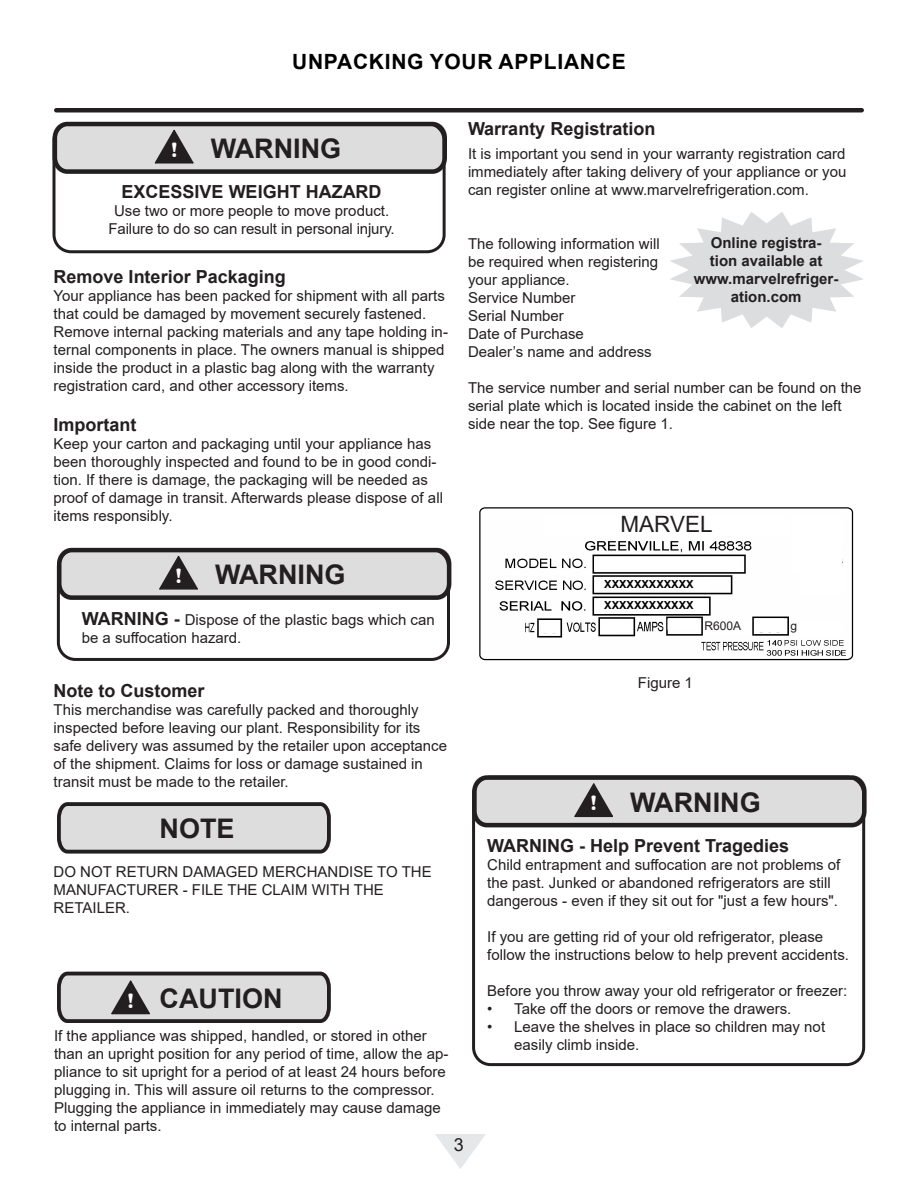
<style>
.page{position:relative;width:918px;height:1188px;background:#fff}
.page>*{position:absolute;margin:0;border:0;box-sizing:border-box;transform-origin:0 0}
.t1{font:700 27px "Arial";color:#231f20}
.body_text{font:22.5px "Arial";color:#231f20}
.HEADERS{font:700 21px "Arial";letter-spacing:.035em;color:#000}
.body_sub_heading{font:700 18px "Arial";color:#231f20}
.t2{font:18px "Arial";color:#231f20}
.body_text-2{font:15px/18px "Arial";color:#231f20}
.t3{font:700 15px/18px "Arial";color:#231f20}
.body_text-3{font:12px "Arial";color:#231f20}
.t4{font:700 11.1px "Arial";color:#000}
.s1{font-family:"Britannic";font-size:21.6px;color:#fff}
.s2{font-weight:700;font-size:18px}
</style>
<div class="page">
<svg style="left:435px;top:1134px;width:51px;height:35px"></svg>
<svg style="left:57px;top:802px;width:274px;height:52px;background:#bfbdbe"></svg>
<svg style="left:57px;top:971px;width:274px;height:52px;background:#b6b4b5"></svg>
<svg style="left:472px;top:775px;width:395px;height:55px;background:#c4c3c3"></svg>
<div style="left:472px;top:776px;width:393px;height:290px;border:3px solid #231f20;border-radius:17px"></div>
<svg style="left:56px;top:547px;width:396px;height:55px;background:#c6c5c5"></svg>
<div style="left:57px;top:548px;width:393px;height:113px;border:3px solid #231f20;border-radius:17px"></div>
<svg style="left:52px;top:121px;width:395px;height:53px;background:#c3c1c2"></svg>
<div style="left:52px;top:122px;width:394px;height:131px;border:3px solid #231f20;border-radius:17px"></div>
<svg style="left:670px;top:212px;width:194px;height:116px"></svg>
<svg style="left:479px;top:507px;width:375px;height:154px"></svg>
<div style="left:594px;top:599px;width:113px;height:13px;background:#fff"></div>
<div style="left:594px;top:579px;width:116px;height:12px;background:#fff"></div>
<div style="left:594px;top:558px;width:145px;height:12px;background:#fff;border-radius:2px"></div>
<div style="left:540px;top:621px;width:20px;height:12px;background:#fff"></div>
<svg style="left:602px;top:620px;width:30px;height:12px"></svg>
<svg style="left:668px;top:618px;width:30px;height:13px"></svg>
<div style="left:754px;top:618px;width:30px;height:14px;background:#fff;border-radius:2px"></div>
<div style="left:799px;top:567px;width:44px;height:27px;background:#fff"></div>
<div style="left:792px;top:514px;width:50px;height:60px;background:#fff"></div>
<div style="left:545px;top:516px;width:242px;height:20px;background:#fff"></div>
<div style="left:791px;top:622px;width:51px;height:13px;background:#fff"></div>
<div style="left:705px;top:621px;width:44px;height:13px;background:#fff"></div>
<hr style="left:56px;top:108px;width:806px;height:4px;background:#231f20">
<p class="HEADERS" style="left:292px;top:47px;width:335px">UNPACKING YOUR APPLIANCE</p>
<p class="t1" style="left:170px;top:131px;width:172px"><span class="s1">!</span> WARNING</p>
<p class="body_sub_heading" style="left:122px;top:179px;width:262px">EXCESSIVE WEIGHT HAZARD</p>
<p class="body_text-2" style="left:114px;top:202px;width:277px">Use two or more people to move product.</p>
<p class="body_text-2" style="left:108px;top:220px;width:288px">Failure to do so can result in personal injury.</p>
<p class="body_sub_heading" style="left:54px;top:264px;width:234px">Remove Interior Packaging</p>
<p class="body_text-2" style="left:54px;top:287px;width:396px">Your appliance has been packed for shipment with all parts that could be damaged by movement securely fastened.<br>Remove internal packing materials and any tape holding in&shy;ternal components in place. The owners manual is shipped inside the product in a plastic bag along with the warranty registration card, and other accessory items.</p>
<p class="body_sub_heading" style="left:54px;top:412px;width:84px">Important</p>
<p class="body_text-2" style="left:54px;top:434px;width:391px">Keep your carton and packaging until your appliance has been thoroughly inspected and found to be in good condi&shy;tion. If there is damage, the packaging will be needed as proof of damage in transit. Afterwards please dispose of all items responsibly.</p>
<p class="t1" style="left:175px;top:557px;width:172px"><span class="s1">!</span> WARNING</p>
<p class="body_text-2" style="left:82px;top:611px;width:355px"><span class="s2">WARNING -</span> Dispose of the plastic bags which can be a suffocation hazard.</p>
<p class="body_sub_heading" style="left:54px;top:678px;width:153px">Note to Customer</p>
<p class="body_text-2" style="left:54px;top:701px;width:395px">This merchandise was carefully packed and thoroughly inspected before leaving our plant. Responsibility for its safe delivery was assumed by the retailer upon acceptance of the shipment. Claims for loss or damage sustained in transit must be made to the retailer.</p>
<p class="t1" style="left:160px;top:811px;width:77px">NOTE</p>
<p class="body_text-2" style="left:54px;top:863px;width:380px">DO NOT RETURN DAMAGED MERCHANDISE TO THE<br>MANUFACTURER - FILE THE CLAIM WITH THE</p>
<p class="body_text-2" style="left:54px;top:899px;width:78px">RETAILER.</p>
<p class="t1" style="left:127px;top:981px;width:157px"><span class="s1">!</span> CAUTION</p>
<p class="body_text-2" style="left:54px;top:1027px;width:396px">If the appliance was shipped, handled, or stored in other than an upright position for any period of time, allow the ap&shy;pliance to sit upright for a period of at least 24 hours before plugging in. This will assure oil returns to the compressor.<br>Plugging the appliance in immediately may cause damage to internal parts.</p>
<p class="body_sub_heading" style="left:468px;top:116px;width:189px">Warranty Registration</p>
<p class="body_text-2" style="left:468px;top:145px;width:380px;text-align:justify">It is important you send in your warranty registration card immediately after taking delivery of your appliance or you can register online at www.marvelrefrigeration.com.</p>
<p class="body_text-2" style="left:468px;top:235px;width:193px;text-align:justify">The following information will be required when registering your appliance.</p>
<p class="body_text-2" style="left:468px;top:289px;width:109px">Service Number</p>
<p class="body_text-2" style="left:468px;top:307px;width:97px">Serial Number</p>
<p class="body_text-2" style="left:468px;top:325px;width:117px">Date of Purchase</p>
<p class="body_text-2" style="left:468px;top:343px;width:185px">Dealer’s name and address</p>
<p class="body_text-2" style="left:468px;top:379px;width:395px">The service number and serial number can be found on the serial plate which is located inside the cabinet on the left side near the top. See figure 1.</p>
<p class="t3" style="left:710px;top:234px;width:114px">Online registra&shy;tion available at</p>
<p class="t3" style="left:694px;top:270px;width:146px;text-align:center">www.marvelrefriger&shy;ation.com</p>
<p class="body_text" style="left:620px;top:509px;width:94px">MARVEL</p>
<p class="t4" style="left:604px;top:577px;width:91px">XXXXXXXXXXXX</p>
<p class="t4" style="left:604px;top:597px;width:91px">XXXXXXXXXXXX</p>
<p class="body_text-3" style="left:705px;top:617px;width:38px">R600A</p>
<p class="body_text-2" style="left:638px;top:673px;width:57px">Figure 1</p>
<p class="body_text-3" style="left:791px;top:618px;width:8px">g</p>
<p class="t1" style="left:590px;top:784px;width:172px"><span class="s1">!</span> WARNING</p>
<p class="body_sub_heading" style="left:487px;top:833px;width:304px">WARNING - Help Prevent Tragedies</p>
<p class="body_text-2" style="left:487px;top:856px;width:355px">Child entrapment and suffocation are not problems of the past. Junked or abandoned refrigerators are still dangerous - even if they sit out for "just a few hours".</p>
<p class="body_text-2" style="left:487px;top:928px;width:363px">If you are getting rid of your old refrigerator, please follow the instructions below to help prevent accidents.</p>
<p class="body_text-2" style="left:487px;top:982px;width:362px">Before you throw away your old refrigerator or freezer:</p>
<p class="body_text-2" style="left:487px;top:1000px;width:306px">• Take off the doors or remove the drawers.</p>
<p class="body_text-2" style="left:514px;top:1018px;width:312px;text-indent:-27px">• Leave the shelves in place so children may not easily climb inside.</p>
<p class="t2" style="left:454px;top:1133px;width:12px">3</p>
</div>
